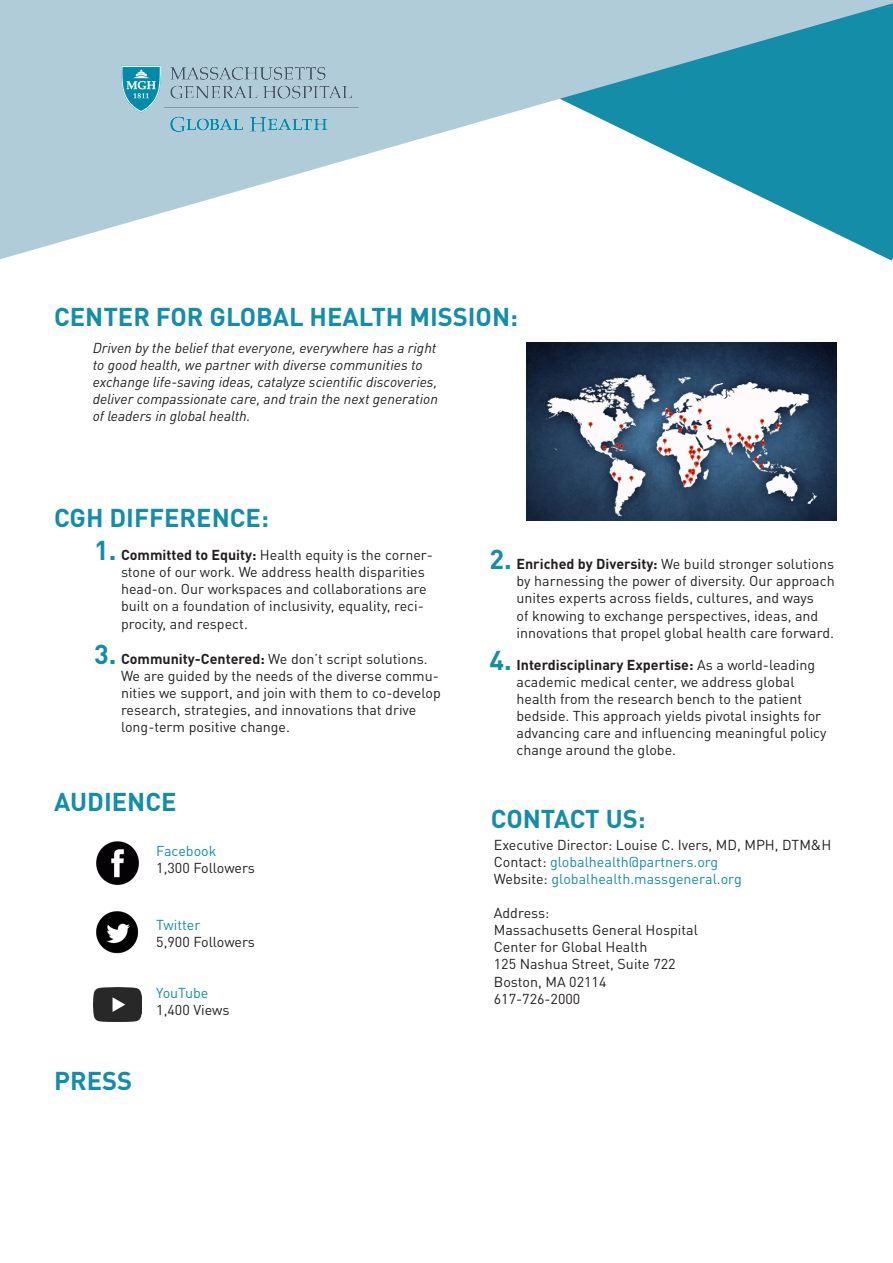
<style>
.page{position:relative;width:893px;height:1263px;background:#fff}
.page>*{position:absolute;margin:0;border:0;box-sizing:border-box;transform-origin:0 0}
.t1{font:700 25.5px "DIN Pro";color:#148da8}
.t2{font:14.25px/17.1px "DIN Pro";color:#231f20}
.t3{font:italic 14.25px/17.1px "DIN Pro";color:#231f20}
.t4{font:14.25px "DIN Pro";color:#148da8}
.s1{font-weight:700;font-size:27px;color:#148da8}
.s2{font-weight:700}
.s3{color:#231f20}
</style>
<div class="page">
<img style="left:96px;top:841px;width:43px;height:45px">
<img style="left:96px;top:911px;width:43px;height:43px">
<img style="left:526px;top:342px;width:311px;height:178px">
<svg style="left:0;top:0;width:893px;height:259px;fill:#b1ccd9"></svg>
<img style="left:122px;top:66px;width:236px;height:66px">
<img style="left:93px;top:988px;width:48px;height:34px">
<p class="t1" style="left:54px;top:295px;width:466px">CENTER FOR GLOBAL HEALTH MISSION:</p>
<p class="t3" style="left:93px;top:338px;width:347px">Driven by the belief that everyone, everywhere has a right to good health, we partner with diverse communities to exchange life-saving ideas, catalyze scientific discoveries, deliver compassionate care, and train the next generation of leaders in global health.</p>
<p class="t1" style="left:54px;top:497px;width:216px">CGH DIFFERENCE:</p>
<p class="t2" style="left:121px;top:545px;width:313px;text-indent:-27px"><span class="s1">1.</span> <span class="s2">Committed to Equity:</span> Health equity is the corner&shy;stone of our work. We address health disparities head-on. Our workspaces and collaborations are built on a foundation of inclusivity, equality, reci&shy;procity, and respect.</p>
<p class="t2" style="left:121px;top:648px;width:321px;text-indent:-27px"><span class="s1">3.</span> <span class="s2">Community-Centered:</span> We don’t script solutions.<br>We are guided by the needs of the diverse commu&shy;nities we support, and join with them to co-develop research, strategies, and innovations that drive long-term positive change.</p>
<p class="t1" style="left:54px;top:781px;width:124px">AUDIENCE</p>
<p class="t4" style="left:156px;top:839px;width:62px">Facebook</p>
<p class="t2" style="left:156px;top:858px;width:100px">1,300 Followers</p>
<p class="t4" style="left:156px;top:914px;width:46px">Twitter</p>
<p class="t2" style="left:156px;top:932px;width:100px">5,900 Followers</p>
<p class="t1" style="left:54px;top:1060px;width:80px">PRESS</p>
<p class="t4" style="left:156px;top:982px;width:54px">YouTube</p>
<p class="t2" style="left:156px;top:1000px;width:75px">1,400 Views</p>
<p class="t2" style="left:516px;top:554px;width:320px;text-indent:-27px"><span class="s1">2.</span> <span class="s2">Enriched by Diversity:</span> We build stronger solutions by harnessing the power of diversity. Our approach unites experts across fields, cultures, and ways<br>of knowing to exchange perspectives, ideas, and innovations that propel global health care forward.</p>
<p class="t2" style="left:516px;top:655px;width:312px;text-indent:-27px"><span class="s1">4.</span> <span class="s2">Interdisciplinary Expertise:</span> As a world-leading academic medical center, we address global health from the research bench to the patient bedside. This approach yields pivotal insights for advancing care and influencing meaningful policy change around the globe.</p>
<p class="t1" style="left:491px;top:798px;width:156px">CONTACT US:</p>
<p class="t2" style="left:494px;top:835px;width:339px">Executive Director: Louise C. Ivers, MD, MPH, DTM&amp;H</p>
<p class="t4" style="left:494px;top:850px;width:226px"><span class="s3">Contact:</span> globalhealth@partners.org</p>
<p class="t4" style="left:494px;top:867px;width:250px"><span class="s3">Website:</span> globalhealth.massgeneral.org</p>
<p class="t2" style="left:494px;top:903px;width:57px">Address:</p>
<p class="t2" style="left:494px;top:920px;width:206px">Massachusetts General Hospital</p>
<p class="t2" style="left:494px;top:937px;width:155px">Center for Global Health</p>
<p class="t2" style="left:494px;top:954px;width:183px">125 Nashua Street, Suite 722</p>
<p class="t2" style="left:494px;top:971px;width:114px">Boston, MA 02114</p>
<p class="t2" style="left:494px;top:988px;width:88px">617-726-2000</p>
</div>
